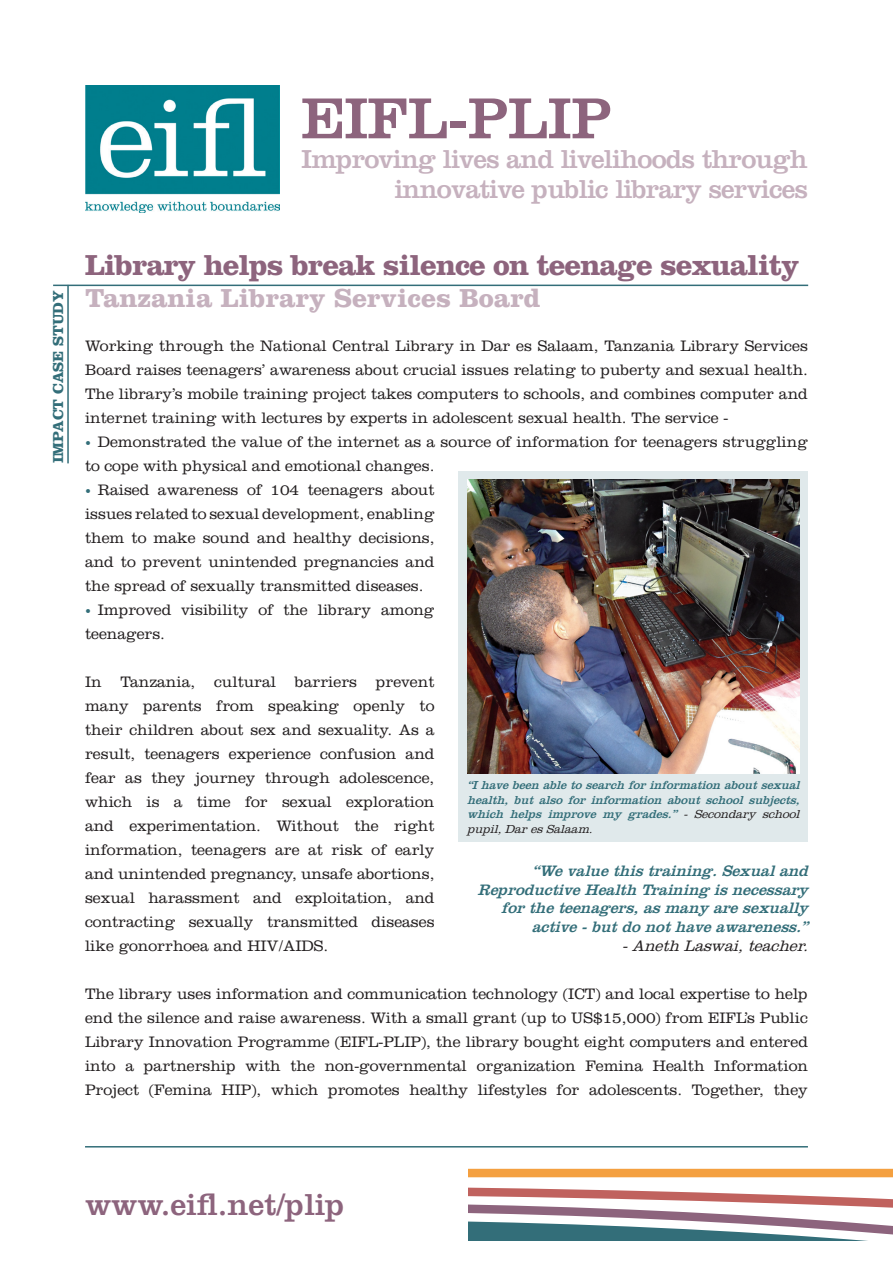
<style>
.page{position:relative;width:893px;height:1263px;background:#fff}
.page>*{position:absolute;margin:0;border:0;box-sizing:border-box;transform-origin:0 0}
.t1{font:60px "Clarendon LT Std";color:#8d647d}
.t2{font:31.5px "Clarendon LT Std";color:#8d647d}
.t3{font:700 30px "Clarendon LT Std";letter-spacing:-.03em;color:#8d647d}
.t4{font:27px/30px "Clarendon LT Std";letter-spacing:-.03em;color:#c6b1be;text-align:right}
.t5{font:700 27px "Clarendon LT Std";color:#c6b1be}
.Bullets{font:300 15.75px/24px "Clarendon LT Std";color:#231f20;text-align:justify}
.Bullets-2{font:italic 15.75px/18.9px "Clarendon LT Std";color:#336e79;text-align:right}
.Bullets-3{font:italic 300 15.75px "Clarendon LT Std";color:#231f20}
.t6{font:700 15px "Clarendon LT Std";color:#336e79}
.Bullets-4{font:italic 12px/14.4px "Clarendon LT Std";color:#336e79;text-align:justify}
.s1{font-weight:700;font-size:12px;color:#336e79}
.s2{font-weight:300;color:#231f20}
</style>
<div class="page">
<hr style="left:85px;top:1146px;width:723px;height:1px;background:#336e79">
<hr style="left:53px;top:285px;width:755px;height:1px;background:#336e79">
<hr style="left:67px;top:285px;width:2px;height:178px;background:#336e79">
<div style="left:458px;top:471px;width:350px;height:370px;background:#e0e9eb"></div>
<img style="left:467px;top:480px;width:332px;height:293px">
<svg style="left:468px;top:1169px;width:425px;height:51px"></svg>
<svg style="left:468px;top:1220px;width:425px;height:21px"></svg>
<img style="left:85px;top:85px;width:194px;height:128px">
<p class="t6" style="left:49px;top:463px;width:175px;rotate:-90deg">IMPACT CASE STUDY</p>
<p class="t1" style="left:301px;top:83px;width:312px">EIFL-PLIP</p>
<p class="t4" style="left:302px;top:144px;width:508px">Improving lives and livelihoods through innovative public library services</p>
<p class="t3" style="left:85px;top:247px;width:716px">Library helps break silence on teenage sexuality</p>
<p class="t5" style="left:85px;top:282px;width:457px">Tanzania Library Services Board</p>
<p class="Bullets" style="left:85px;top:334px;width:724px">Working through the National Central Library in Dar es Salaam, Tanzania Library Services Board raises teenagers’ awareness about crucial issues relating to puberty and sexual health.<br>The library’s mobile training project takes computers to schools, and combines computer and internet training with lectures by experts in adolescent sexual health. The service -</p>
<p class="Bullets" style="left:85px;top:430px;width:724px"><span class="s1">•</span> Demonstrated the value of the internet as a source of information for teenagers struggling to cope with physical and emotional changes.</p>
<p class="Bullets" style="left:85px;top:478px;width:351px"><span class="s1">•</span> Raised awareness of 104 teenagers about issues related to sexual development, enabling them to make sound and healthy decisions, and to prevent unintended pregnancies and the spread of sexually transmitted diseases.</p>
<p class="Bullets" style="left:85px;top:598px;width:351px"><span class="s1">•</span> Improved visibility of the library among teenagers.</p>
<p class="Bullets" style="left:85px;top:670px;width:351px">In Tanzania, cultural barriers prevent many parents from speaking openly to their children about sex and sexuality. As a result, teenagers experience confusion and fear as they journey through adolescence, which is a time for sexual exploration and experimentation. Without the right information, teenagers are at risk of early and unintended pregnancy, unsafe abortions, sexual harassment and exploitation, and contracting sexually transmitted diseases like gonorrhoea and HIV/AIDS.</p>
<p class="Bullets" style="left:85px;top:982px;width:724px">The library uses information and communication technology (ICT) and local expertise to help end the silence and raise awareness. With a small grant (up to US$15,000) from EIFL’s Public Library Innovation Programme (EIFL-PLIP), the library bought eight computers and entered into a partnership with the non-governmental organization Femina Health Information Project (Femina HIP), which promotes healthy lifestyles for adolescents. Together, they</p>
<p class="Bullets-4" style="left:467px;top:778px;width:338px">“Ihavebeen abletosearch forinformation aboutsexual health, but also for information about school subjects, which help s imp rove my grades.” <span class="s2">- Secondary school p up il,DaresSalaam.</span></p>
<p class="Bullets-2" style="left:477px;top:861px;width:337px">“Wevaluethistraining.Sexualand<br>Rep roductiveHealth Training isnecessary fortheteenagers,asmany aresexually active-butdonothaveawareness.”</p>
<p class="Bullets-3" style="left:622px;top:937px;width:192px">-Aneth Laswai,teacher.</p>
<p class="t2" style="left:85px;top:1186px;width:261px">www.eifl.net/plip</p>
</div>
